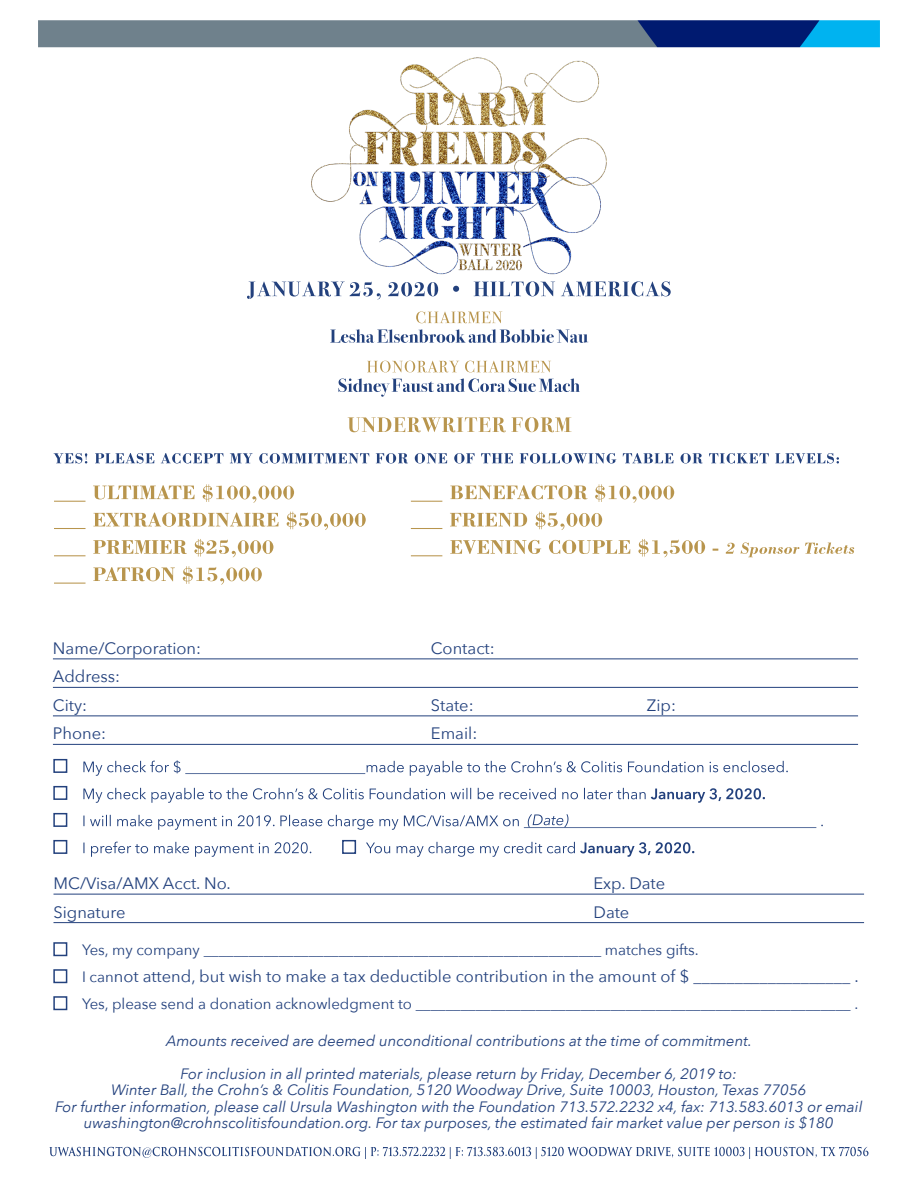
<style>
.page{position:relative;width:918px;height:1188px;background:#fff}
.page>*{position:absolute;margin:0;border:0;box-sizing:border-box;transform-origin:0 0}
.t1{font:16.5px "Avenir Next";color:#23417d}
.t2{font:italic 15px/16.5px "Avenir Next";color:#23417d;text-align:center}
.t3{font:15px "Avenir Next";color:#23417d}
.s1{font-size:15px}
</style>
<div class="page">
<img style="left:38px;top:20px;width:842px;height:28px">
<img style="left:311px;top:57px;width:296px;height:218px">
<hr style="left:54px;top:894px;width:810px;height:1px;background:#23417d">
<hr style="left:54px;top:922px;width:810px;height:1px;background:#23417d">
<div style="left:53px;top:942px;width:14px;height:14px;border:2px solid #23417d"></div>
<div style="left:53px;top:969px;width:14px;height:14px;border:2px solid #23417d"></div>
<div style="left:53px;top:996px;width:14px;height:14px;border:2px solid #23417d"></div>
<svg style="left:366px;top:842px;width:328px;height:15px"></svg>
<div style="left:342px;top:840px;width:14px;height:14px;border:2px solid #23417d"></div>
<svg style="left:83px;top:842px;width:228px;height:15px"></svg>
<div style="left:53px;top:840px;width:14px;height:14px;border:2px solid #23417d"></div>
<div style="left:53px;top:813px;width:14px;height:14px;border:2px solid #23417d"></div>
<svg style="left:83px;top:788px;width:682px;height:15px"></svg>
<div style="left:53px;top:786px;width:14px;height:14px;border:2px solid #23417d"></div>
<svg style="left:83px;top:760px;width:705px;height:16px"></svg>
<div style="left:53px;top:759px;width:14px;height:14px;border:2px solid #23417d"></div>
<svg style="left:83px;top:814px;width:740px;height:16px"></svg>
<hr style="left:53px;top:659px;width:805px;height:1px;background:#23417d">
<hr style="left:53px;top:687px;width:805px;height:1px;background:#23417d">
<hr style="left:53px;top:716px;width:805px;height:1px;background:#23417d">
<hr style="left:53px;top:744px;width:805px;height:1px;background:#23417d">
<svg style="left:54px;top:566px;width:208px;height:19px"></svg>
<svg style="left:54px;top:539px;width:219px;height:18px"></svg>
<svg style="left:54px;top:512px;width:312px;height:18px"></svg>
<svg style="left:54px;top:484px;width:240px;height:19px"></svg>
<svg style="left:411px;top:539px;width:443px;height:18px"></svg>
<svg style="left:411px;top:512px;width:191px;height:18px"></svg>
<svg style="left:411px;top:484px;width:263px;height:19px"></svg>
<svg style="left:54px;top:453px;width:785px;height:11px"></svg>
<svg style="left:247px;top:281px;width:424px;height:18px"></svg>
<svg style="left:338px;top:378px;width:242px;height:19px"></svg>
<svg style="left:367px;top:361px;width:184px;height:11px"></svg>
<svg style="left:330px;top:329px;width:258px;height:14px"></svg>
<svg style="left:416px;top:311px;width:86px;height:12px"></svg>
<svg style="left:348px;top:417px;width:224px;height:15px"></svg>
<svg style="left:49px;top:1147px;width:819px;height:12px"></svg>
<p class="t1" style="left:53px;top:634px;width:150px">Name/Corporation:</p>
<p class="t1" style="left:431px;top:634px;width:65px">Contact:</p>
<p class="t1" style="left:53px;top:663px;width:69px">Address:</p>
<p class="t1" style="left:53px;top:691px;width:36px">City:</p>
<p class="t1" style="left:431px;top:691px;width:44px">State:</p>
<p class="t1" style="left:647px;top:691px;width:30px">Zip:</p>
<p class="t1" style="left:53px;top:720px;width:55px">Phone:</p>
<p class="t1" style="left:431px;top:720px;width:48px">Email:</p>
<p class="t1" style="left:54px;top:869px;width:179px">MC/Visa/AMX Acct. No.</p>
<p class="t1" style="left:594px;top:869px;width:73px">Exp. Date</p>
<p class="t1" style="left:54px;top:898px;width:73px">Signature</p>
<p class="t1" style="left:594px;top:898px;width:37px">Date</p>
<p class="t3" style="left:82px;top:938px;width:618px">Yes, my company _____________________________________________________ matches gifts.</p>
<p class="t1" style="left:82px;top:963px;width:778px"><span class="s1">I can</span>not attend, but wish to make a tax deductible contribution in the amount of $ ___________________ .</p>
<p class="t3" style="left:82px;top:992px;width:778px">Yes, please send a donation acknowledgment to __________________________________________________________ .</p>
<p class="t2" style="left:166px;top:1032px;width:587px">Amounts received are deemed unconditional contributions at the time of commitment.</p>
<p class="t2" style="left:181px;top:1065px;width:558px">For inclusion in all printed materials, please return by Friday, December 6, 2019 to:</p>
<p class="t2" style="left:111px;top:1081px;width:697px">Winter Ball, the Crohn’s &amp; Colitis Foundation, 5120 Woodway Drive, Suite 10003, Houston, Texas 77056</p>
<p class="t2" style="left:55px;top:1098px;width:809px">For further information, please call Ursula Washington with the Foundation 713.572.2232 x4, fax: 713.583.6013 or email uwashington@crohnscolitisfoundation.org. For tax purposes, the estimated fair market value per person is $180</p>
</div>
